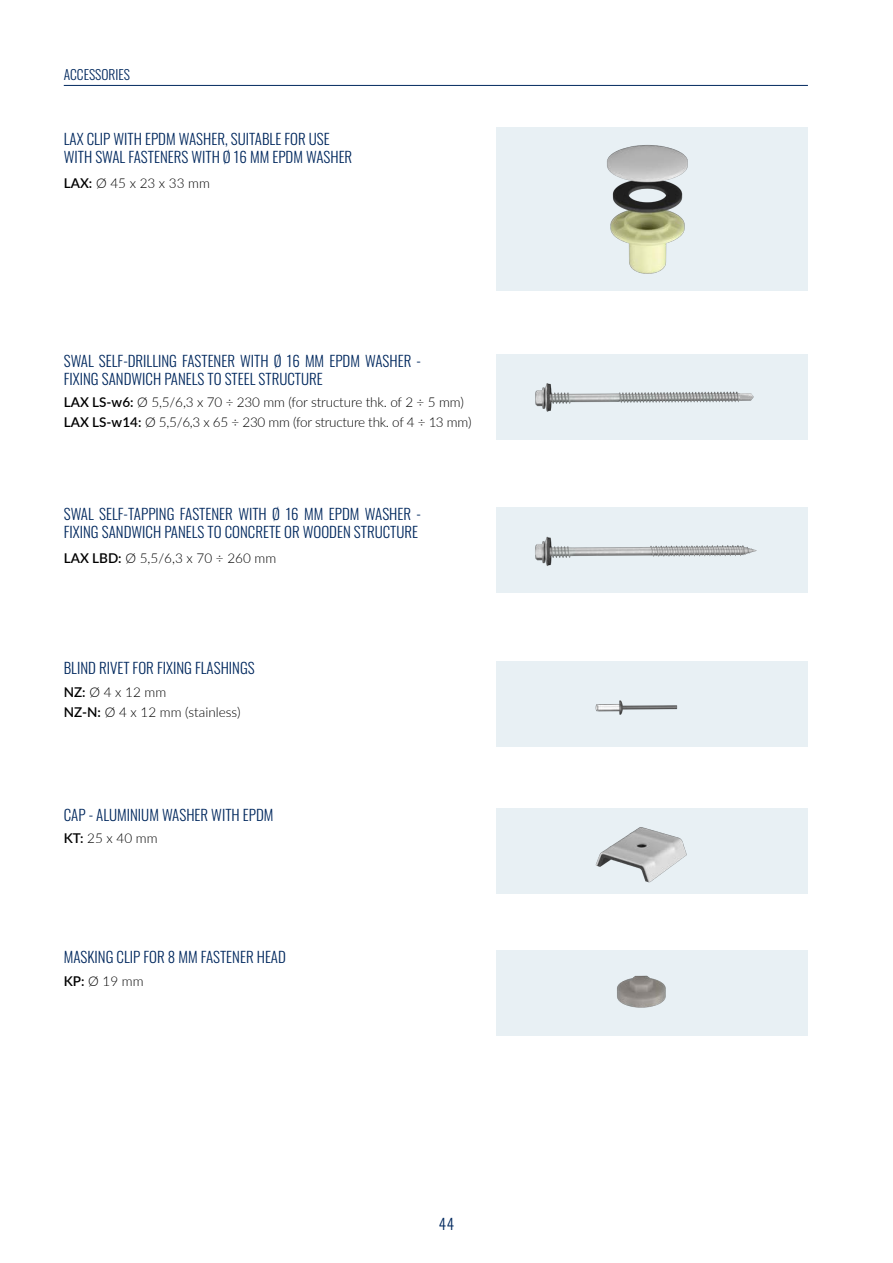
<style>
.page{position:relative;width:893px;height:1263px;background:#fff}
.page>*{position:absolute;margin:0;border:0;box-sizing:border-box;transform-origin:0 0}
.Ngłówek_Sekcji{font:300 15px/18px "Oswald";color:#00285e}
.Podstawowy_paragraf{font:300 13.5px "Lato";letter-spacing:-.01em;color:#000}
.Ngłówek_strony{font:300 13.5px "Oswald";color:#00285e}
.s1{font-weight:600}
</style>
<div class="page">
<hr style="left:64px;top:85px;width:744px;height:1px;background:#00285e">
<div style="left:497px;top:354px;width:311px;height:85px;background:#e8f0f4"></div>
<img style="left:535px;top:383px;width:219px;height:29px">
<div style="left:497px;top:661px;width:311px;height:85px;background:#e8f0f4"></div>
<img style="left:595px;top:700px;width:83px;height:15px">
<div style="left:497px;top:808px;width:311px;height:85px;background:#e8f0f4"></div>
<img style="left:595px;top:827px;width:92px;height:56px">
<div style="left:497px;top:951px;width:311px;height:85px;background:#e8f0f4"></div>
<img style="left:617px;top:975px;width:49px;height:33px">
<div style="left:497px;top:128px;width:311px;height:163px;background:#e8f0f4"></div>
<img style="left:607px;top:145px;width:81px;height:129px">
<div style="left:497px;top:508px;width:311px;height:85px;background:#e8f0f4"></div>
<img style="left:535px;top:536px;width:222px;height:30px">
<p class="Ngłówek_strony" style="left:64px;top:62px;width:68px">ACCESSORIES</p>
<p class="Ngłówek_Sekcji" style="left:64px;top:129px;width:267px">LAX CLIP WITH EPDM WASHER, SUITABLE FOR USE</p>
<p class="Ngłówek_Sekcji" style="left:64px;top:147px;width:290px">WITH SWAL FASTENERS WITH Ø 16 MM EPDM WASHER</p>
<p class="Podstawowy_paragraf" style="left:64px;top:174px;width:148px"><span class="s1">LAX:</span> Ø 45 x 23 x 33 mm</p>
<p class="Ngłówek_Sekcji" style="left:64px;top:350px;width:359px">SWAL SELF-DRILLING FASTENER WITH Ø 16 MM EPDM WASHER -<br>FIXING SANDWICH PANELS TO STEEL STRUCTURE</p>
<p class="Podstawowy_paragraf" style="left:64px;top:392px;width:402px"><span class="s1">LAX LS-w6:</span> Ø 5,5/6,3 x 70 ÷ 230 mm (for structure thk. of 2 ÷ 5 mm)</p>
<p class="Podstawowy_paragraf" style="left:64px;top:413px;width:409px"><span class="s1">LAX LS-w14:</span> Ø 5,5/6,3 x 65 ÷ 230 mm (for structure thk. of 4 ÷ 13 mm)</p>
<p class="Ngłówek_Sekcji" style="left:64px;top:503px;width:359px">SWAL SELF-TAPPING FASTENER WITH Ø 16 MM EPDM WASHER -<br>FIXING SANDWICH PANELS TO CONCRETE OR WOODEN STRUCTURE</p>
<p class="Podstawowy_paragraf" style="left:64px;top:548px;width:214px"><span class="s1">LAX LBD:</span> Ø 5,5/6,3 x 70 ÷ 260 mm</p>
<p class="Ngłówek_Sekcji" style="left:64px;top:657px;width:192px">BLIND RIVET FOR FIXING FLASHINGS</p>
<p class="Podstawowy_paragraf" style="left:64px;top:682px;width:104px"><span class="s1">NZ:</span> Ø 4 x 12 mm</p>
<p class="Podstawowy_paragraf" style="left:64px;top:703px;width:178px"><span class="s1">NZ-N:</span> Ø 4 x 12 mm (stainless)</p>
<p class="Ngłówek_Sekcji" style="left:64px;top:804px;width:211px">CAP - ALUMINIUM WASHER WITH EPDM</p>
<p class="Podstawowy_paragraf" style="left:64px;top:829px;width:95px"><span class="s1">KT:</span> 25 x 40 mm</p>
<p class="Ngłówek_Sekcji" style="left:64px;top:946px;width:224px">MASKING CLIP FOR 8 MM FASTENER HEAD</p>
<p class="Podstawowy_paragraf" style="left:64px;top:972px;width:81px"><span class="s1">KP:</span> Ø 19 mm</p>
<p class="Ngłówek_Sekcji" style="left:439px;top:1213px;width:17px">44</p>
</div>
